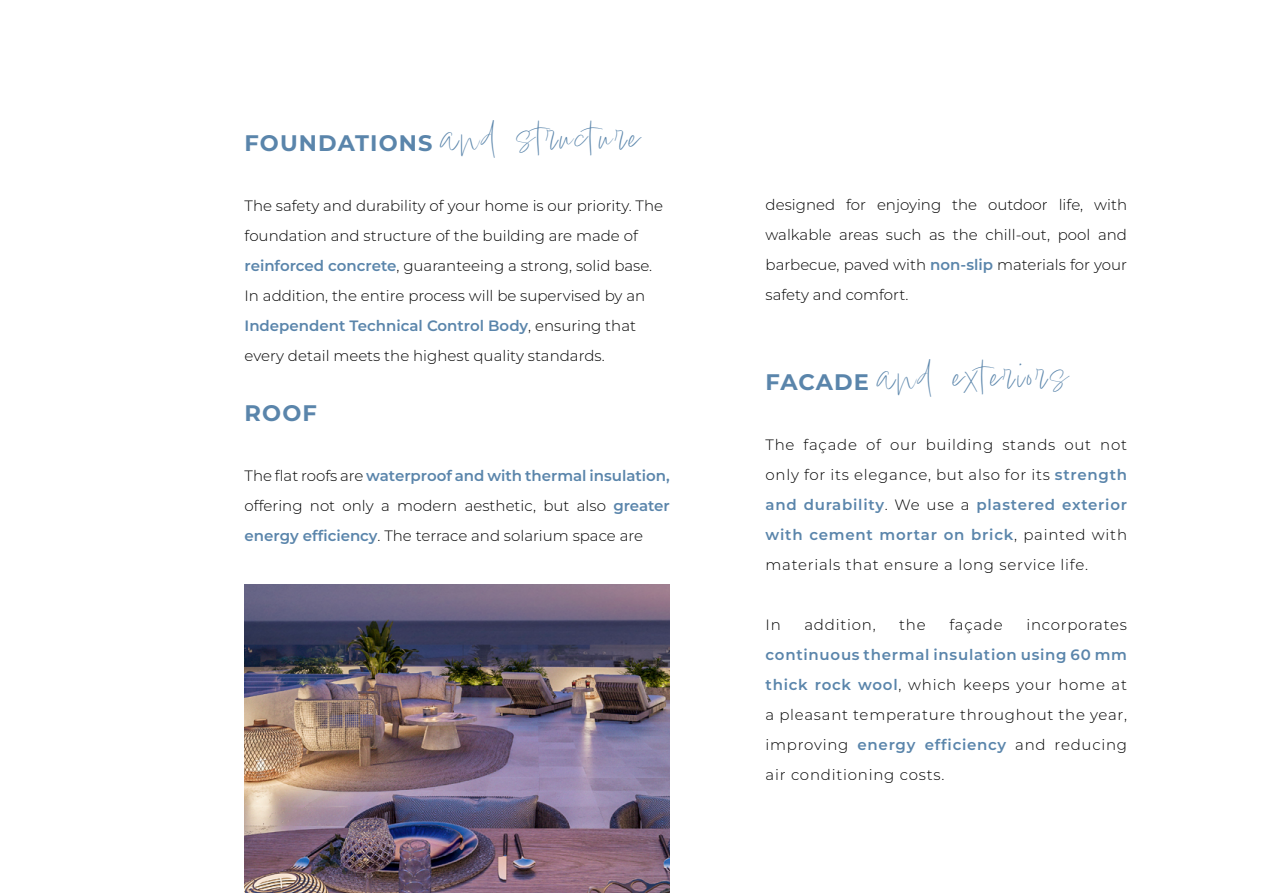
<style>
.page{position:relative;width:1276px;height:893px;background:#fff}
.page>*{position:absolute;margin:0;border:0;box-sizing:border-box;transform-origin:0 0}
.t1{font:46.5px "Lindsey Signature";letter-spacing:.05em;color:#5a85ab}
.t2{font:700 22.5px "Montserrat";color:#5a85ab}
.t3{font:300 15px/30px "Montserrat";color:#000;text-align:justify}
.t4{font:300 15px "Montserrat";letter-spacing:.05em;color:#000}
.s1{font-family:"Montserrat";font-weight:700;font-size:22.5px}
.s2{font-weight:600;color:#5a85ab}
</style>
<div class="page">
<img style="left:244px;top:585px;width:426px;height:308px">
<h1 class="t1" style="left:244px;top:108px;width:397px"><span class="s1">FOUNDATIONS</span> and structure</h1>
<p class="t3" style="left:244px;top:190px;width:420px;text-align:left">The safety and durability of your home is our priority. The foundation and structure of the building are made of <span class="s2">reinforced concrete</span>, guaranteeing a strong, solid base.<br>In addition, the entire process will be supervised by an <span class="s2">Independent Technical Control Body</span>, ensuring that every detail meets the highest quality standards.</p>
<h2 class="t2" style="left:244px;top:397px;width:74px">ROOF</h2>
<p class="t3" style="left:244px;top:460px;width:427px">The flat roofs are <span class="s2">waterproof and with thermal insulation, </span>offering not only a modern aesthetic, but also <span class="s2">greater energy efficiency</span>. The terrace and solarium space are</p>
<p class="t3" style="left:765px;top:189px;width:363px">designed for enjoying the outdoor life, with walkable areas such as the chill-out, pool and barbecue, paved with <span class="s2">non-slip</span> materials for your safety and comfort.</p>
<h1 class="t1" style="left:765px;top:347px;width:304px"><span class="s1">FACADE</span> and exteriors</h1>
<p class="t3" style="left:765px;top:429px;width:363px">The façade of our building stands out not only for its elegance, but also for its <span class="s2">strength and durability</span>. We use a <span class="s2">plastered exterior with cement mortar on brick</span>, painted with materials that ensure a long service life.</p>
<p class="t3" style="left:765px;top:609px;width:17px">In</p>
<p class="t4" style="left:804px;top:614px;width:73px">addition,</p>
<p class="t3" style="left:899px;top:609px;width:28px">the</p>
<p class="t3" style="left:949px;top:609px;width:55px">façade</p>
<p class="t4" style="left:1026px;top:614px;width:102px">incorporates</p>
<p class="t3" style="left:765px;top:639px;width:363px"><span class="s2">continuous thermal insulation using 60 mm thick rock wool</span>, which keeps your home at a pleasant temperature throughout the year, improving <span class="s2">energy efficiency</span> and reducing air conditioning costs.</p>
</div>
